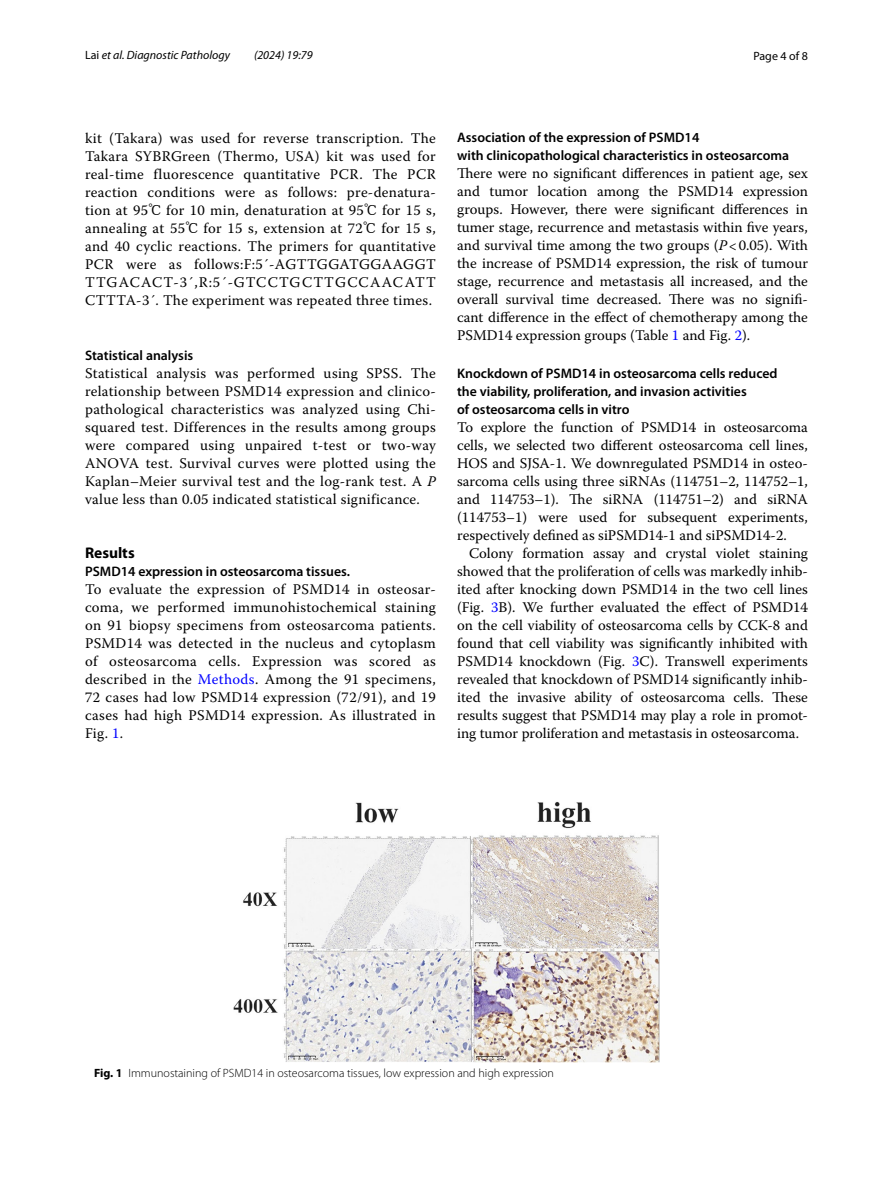
<style>
.page{position:relative;width:893px;height:1187px;background:#fff}
.page>*{position:absolute;margin:0;border:0;box-sizing:border-box;transform-origin:0 0}
.t1{font:700 15.45px "Myriad Pro";color:#000}
.t2{font:14.7px/18px "Warnock Pro";letter-spacing:.01em;color:#000;text-align:justify}
.t3{font:600 13.8px/18px "Myriad Pro";color:#000}
.t4{font:300 12px "Myriad Pro";color:#000}
.t5{font:italic 12px "Myriad Pro";color:#000}
.t6{font:12px "Myriad Pro";color:#000}
.s1{font-style:normal}
.s2{font-family:"Code 2000"}
.s3{font-style:italic}
.s4{color:#00f}
.s5{font-weight:700}
</style>
<div class="page">
<img style="left:234px;top:801px;width:425px;height:261px">
<p class="t5" style="left:85px;top:48px;width:146px"><span class="s1">Lai</span> et al. Diagnostic Pathology</p>
<p class="t5" style="left:254px;top:48px;width:60px">(2024) 19:79</p>
<p class="t6" style="left:753px;top:48px;width:56px">Page 4 of 8</p>
<p class="t2" style="left:85px;top:128px;width:352px">kit (Takara) was used for reverse transcription. The Takara SYBRGreen (Thermo, USA) kit was used for real-time fluorescence quantitative PCR. The PCR reaction conditions were as follows: pre-denatura&shy;tion at 95<span class="s2">℃</span> for 10 min, denaturation at 95<span class="s2">℃</span> for 15 s, annealing at 55<span class="s2">℃</span> for 15 s, extension at 72<span class="s2">℃</span> for 15 s, and 40 cyclic reactions. The primers for quantitative PCR were as follows:F:5´-AGTTGGATGGAAGGT TTGACACT-3´,R:5´-GTCCTGCTTGCCAACATT CTTTA-3´. The experiment was repeated three times.</p>
<p class="t3" style="left:85px;top:345px;width:110px">Statistical analysis</p>
<p class="t2" style="left:85px;top:363px;width:352px">Statistical analysis was performed using SPSS. The relationship between PSMD14 expression and clinico&shy;pathological characteristics was analyzed using Chi&shy;squared test. Differences in the results among groups were compared using unpaired t-test or two-way ANOVA test. Survival curves were plotted using the Kaplan–Meier survival test and the log-rank test. A <span class="s3">P </span>value less than 0.05 indicated statistical significance.</p>
<p class="t1" style="left:85px;top:543px;width:51px">Results</p>
<p class="t3" style="left:85px;top:562px;width:266px">PSMD14 expression in osteosarcoma tissues.</p>
<p class="t2" style="left:85px;top:580px;width:352px">To evaluate the expression of PSMD14 in osteosar&shy;coma, we performed immunohistochemical staining on 91 biopsy specimens from osteosarcoma patients.<br>PSMD14 was detected in the nucleus and cytoplasm of osteosarcoma cells. Expression was scored as described in the <span class="s4">Methods</span>. Among the 91 specimens, 72 cases had low PSMD14 expression (72/91), and 19 cases had high PSMD14 expression. As illustrated in Fig. <span class="s4">1</span>.</p>
<p class="t3" style="left:457px;top:128px;width:334px">Association of the expression of PSMD14<br>with clinicopathological characteristics in osteosarcoma</p>
<p class="t2" style="left:457px;top:164px;width:352px">There were no significant differences in patient age, sex and tumor location among the PSMD14 expression groups. However, there were significant differences in tumer stage, recurrence and metastasis within five years, and survival time among the two groups (<span class="s3">P</span>&lt;0.05). With the increase of PSMD14 expression, the risk of tumour stage, recurrence and metastasis all increased, and the overall survival time decreased. There was no signifi&shy;cant difference in the effect of chemotherapy among the PSMD14 expression groups (Table <span class="s4">1</span> and Fig. <span class="s4">2</span>).</p>
<p class="t3" style="left:457px;top:364px;width:322px">Knockdown of PSMD14 in osteosarcoma cells reduced the viability, proliferation, and invasion activities<br>of osteosarcoma cells in vitro</p>
<p class="t2" style="left:457px;top:418px;width:352px">To explore the function of PSMD14 in osteosarcoma cells, we selected two different osteosarcoma cell lines, HOS and SJSA-1. We downregulated PSMD14 in osteo&shy;sarcoma cells using three siRNAs (114751–2, 114752–1, and 114753–1). The siRNA (114751–2) and siRNA (114753–1) were used for subsequent experiments, respectively defined as siPSMD14-1 and siPSMD14-2.</p>
<p class="t2" style="left:457px;top:544px;width:352px;text-indent:12px">Colony formation assay and crystal violet staining showed that the proliferation of cells was markedly inhib&shy;ited after knocking down PSMD14 in the two cell lines (Fig. <span class="s4">3</span>B). We further evaluated the effect of PSMD14 on the cell viability of osteosarcoma cells by CCK-8 and found that cell viability was significantly inhibited with PSMD14 knockdown (Fig. <span class="s4">3</span>C). Transwell experiments revealed that knockdown of PSMD14 significantly inhib&shy;ited the invasive ability of osteosarcoma cells. These results suggest that PSMD14 may play a role in promot&shy;ing tumor proliferation and metastasis in osteosarcoma.</p>
<p class="t4" style="left:94px;top:1066px;width:462px"><span class="s5">Fig. 1</span> Immunostaining of PSMD14 in osteosarcoma tissues, low expression and high expression</p>
</div>
